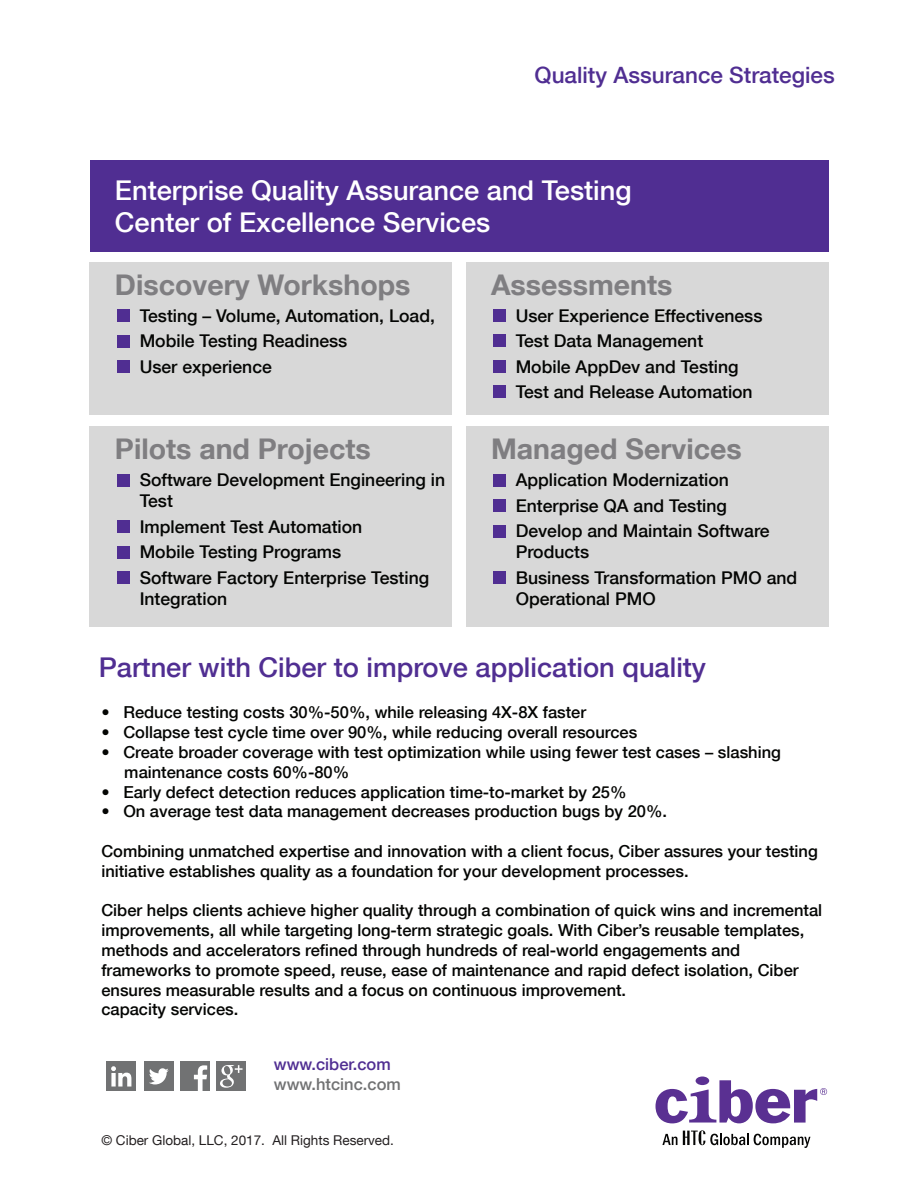
<style>
.page{position:relative;width:918px;height:1188px;background:#fff}
.page>*{position:absolute;margin:0;border:0;box-sizing:border-box;transform-origin:0 0}
.t1{font:700 28.5px "Helvetica Neue LT Com";color:#7f7e81}
.t2{font:500 27.3px/32.7px "Helvetica Neue LT Com";color:#fff}
.t3{font:500 27.3px "Helvetica Neue LT Com";color:#502e92}
.t4{font:500 22.5px "Helvetica Neue LT Com";color:#502e92}
.t5{font:500 17.55px/25.5px "Helvetica Neue LT Com";color:#040503}
.t6{font:500 16.5px/19.8px "Helvetica Neue LT Com";color:#040503}
.t7{font:500 16.5px "Helvetica Neue LT Com";color:#717273}
.t8{font:500 16.5px "Helvetica Neue LT Com";color:#502e92}
.t9{font:13.5px "Helvetica Neue LT Com";color:#231f20}
</style>
<div class="page">
<div style="left:696px;top:1077px;width:13px;height:8px;background:#5a3092;border-radius:50%"></div>
<svg style="left:656px;top:1080px;width:171px;height:43px"></svg>
<svg style="left:662px;top:1134px;width:15px;height:11px"></svg>
<svg style="left:683px;top:1130px;width:127px;height:18px"></svg>
<div style="left:216px;top:1061px;width:30px;height:30px;background:#717273"></div>
<svg style="left:220px;top:1065px;width:23px;height:23px"></svg>
<div style="left:181px;top:1062px;width:29px;height:29px;background:#717273"></div>
<svg style="left:194px;top:1065px;width:13px;height:26px"></svg>
<div style="left:106px;top:1061px;width:30px;height:30px;background:#717273"></div>
<svg style="left:111px;top:1066px;width:20px;height:21px"></svg>
<div style="left:144px;top:1061px;width:30px;height:30px;background:#717273"></div>
<svg style="left:149px;top:1068px;width:20px;height:16px"></svg>
<div style="left:90px;top:160px;width:738px;height:92px;background:#502e92"></div>
<div style="left:90px;top:262px;width:362px;height:153px;background:#d8d8d8"></div>
<div style="left:117px;top:309px;width:12px;height:13px;background:#502e92"></div>
<div style="left:117px;top:335px;width:12px;height:12px;background:#502e92"></div>
<div style="left:117px;top:361px;width:12px;height:12px;background:#502e92"></div>
<div style="left:90px;top:427px;width:362px;height:200px;background:#d8d8d8"></div>
<div style="left:466px;top:427px;width:362px;height:200px;background:#d8d8d8"></div>
<div style="left:117px;top:474px;width:12px;height:12px;background:#502e92"></div>
<div style="left:117px;top:520px;width:12px;height:13px;background:#502e92"></div>
<div style="left:117px;top:546px;width:12px;height:13px;background:#502e92"></div>
<div style="left:117px;top:572px;width:12px;height:12px;background:#502e92"></div>
<div style="left:466px;top:262px;width:362px;height:153px;background:#d8d8d8"></div>
<div style="left:493px;top:309px;width:12px;height:13px;background:#502e92"></div>
<div style="left:493px;top:335px;width:12px;height:12px;background:#502e92"></div>
<div style="left:493px;top:360px;width:12px;height:13px;background:#502e92"></div>
<div style="left:493px;top:474px;width:12px;height:12px;background:#502e92"></div>
<div style="left:493px;top:499px;width:12px;height:13px;background:#502e92"></div>
<div style="left:493px;top:525px;width:12px;height:13px;background:#502e92"></div>
<div style="left:493px;top:572px;width:12px;height:12px;background:#502e92"></div>
<div style="left:493px;top:386px;width:12px;height:12px;background:#502e92"></div>
<h3 class="t4" style="left:535px;top:61px;width:302px">Quality Assurance Strategies</h3>
<h2 class="t2" style="left:115px;top:173px;width:518px">Enterprise Quality Assurance and Testing<br>Center of Excellence Services</h2>
<h1 class="t1" style="left:115px;top:266px;width:297px">Discovery Workshops</h1>
<p class="t5" style="left:140px;top:303px;width:297px">Testing – Volume, Automation, Load,<br>Mobile Testing Readiness<br>User experience</p>
<h1 class="t1" style="left:115px;top:431px;width:257px">Pilots and Projects</h1>
<p class="t5" style="left:140px;top:469px;width:307px;line-height:21.1px">Software Development Engineering in<br>Test</p>
<p class="t5" style="left:140px;top:514px;width:291px">Implement Test Automation<br>Mobile Testing Programs<br>Software Factory Enterprise Testing</p>
<p class="t5" style="left:140px;top:586px;width:89px">Integration</p>
<h1 class="t1" style="left:491px;top:266px;width:183px">Assessments</h1>
<p class="t5" style="left:516px;top:303px;width:248px">User Experience Effectiveness<br>Test Data Management<br>Mobile AppDev and Testing<br>Test and Release Automation</p>
<h1 class="t1" style="left:491px;top:431px;width:252px">Managed Services</h1>
<p class="t5" style="left:516px;top:467px;width:255px">Application Modernization<br>Enterprise QA and Testing<br>Develop and Maintain Software</p>
<p class="t5" style="left:516px;top:539px;width:283px">Products<br>Business Transformation PMO and</p>
<p class="t5" style="left:516px;top:586px;width:142px">Operational PMO</p>
<h2 class="t3" style="left:99px;top:651px;width:609px">Partner with Ciber to improve application quality</h2>
<p class="t6" style="left:101px;top:702px;width:486px">• Reduce testing costs 30%-50%, while releasing 4X-8X faster</p>
<p class="t6" style="left:101px;top:722px;width:537px">• Collapse test cycle time over 90%, while reducing overall resources</p>
<p class="t6" style="left:124px;top:742px;width:658px;text-indent:-23px">• Create broader coverage with test optimization while using fewer test cases – slashing maintenance costs 60%-80%</p>
<p class="t6" style="left:101px;top:782px;width:527px">• Early defect detection reduces application time-to-market by 25%</p>
<p class="t6" style="left:101px;top:801px;width:567px">• On average test data management decreases production bugs by 20%.</p>
<p class="t6" style="left:101px;top:841px;width:718px">Combining unmatched expertise and innovation with a client focus, Ciber assures your testing initiative establishes quality as a foundation for your development processes.</p>
<p class="t6" style="left:101px;top:900px;width:722px">Ciber helps clients achieve higher quality through a combination of quick wins and incremental improvements, all while targeting long-term strategic goals. With Ciber’s reusable templates, methods and accelerators refined through hundreds of real-world engagements and frameworks to promote speed, reuse, ease of maintenance and rapid defect isolation, Ciber ensures measurable results and a focus on continuous improvement.<br>capacity services.</p>
<p class="t8" style="left:274px;top:1054px;width:118px">www.ciber.com</p>
<p class="t7" style="left:274px;top:1074px;width:128px">www.htcinc.com</p>
<p class="t9" style="left:101px;top:1132px;width:294px">© Ciber Global, LLC, 2017. All Rights Reserved.</p>
</div>
